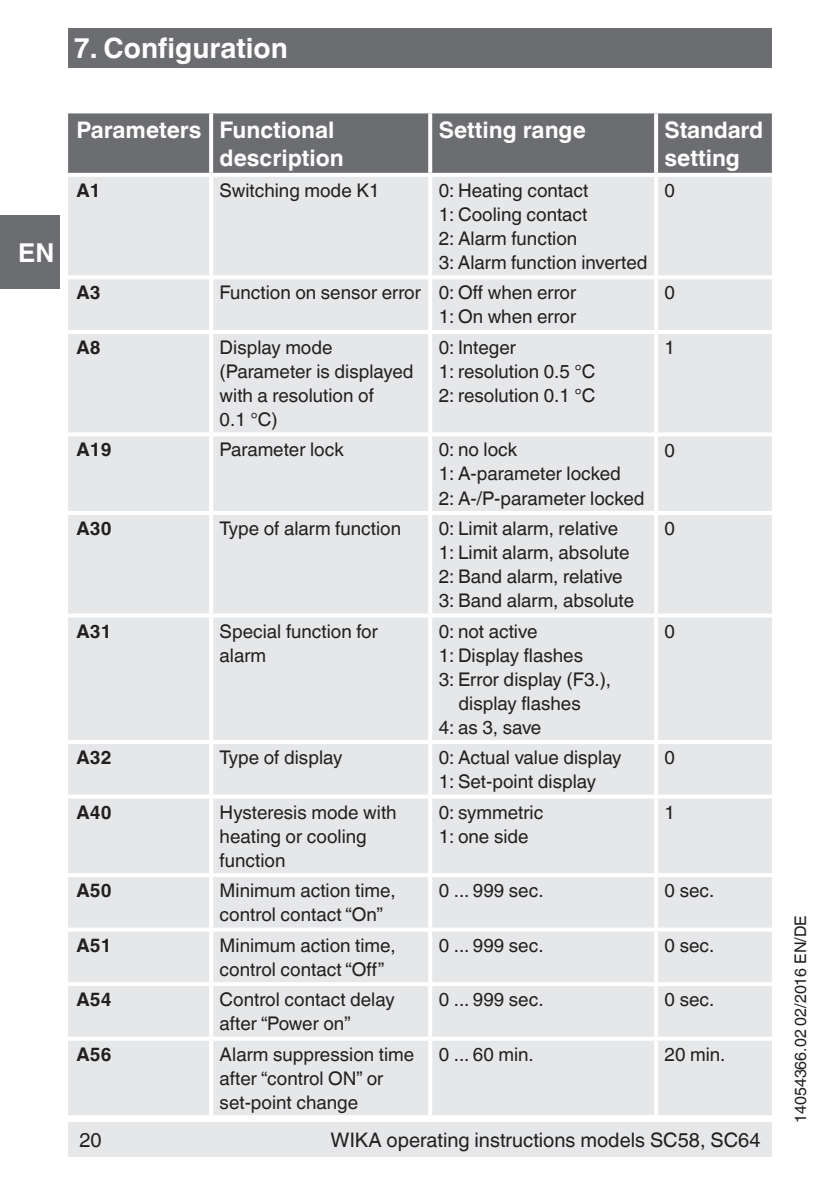
<style>
.page{position:relative;width:840px;height:1191px;background:#fff}
.page>*{position:absolute;margin:0;border:0;box-sizing:border-box;transform-origin:0 0}
.t1{font:700 28px "Helvetica World";color:#fff}
.t2{font:700 26px "Helvetica World";color:#fff}
.t3{font:700 22.8px/28px "Helvetica World";color:#fff}
.t4{font:20px "Helvetica World";color:#231f20}
.t5{font:18.8px/24px "Helvetica World";color:#231f20}
.t6{font:700 18.8px "Helvetica World";color:#231f20}
.t7{font:16px "Helvetica World";color:#231f20}
</style>
<div class="page">
<div style="left:68px;top:1123px;width:703px;height:34px;background:#e6e7e9"></div>
<div style="left:68px;top:28px;width:703px;height:40px;background:#6c6d70"></div>
<div style="left:0;top:215px;width:60px;height:74px;background:#6c6d70"></div>
<div style="left:68px;top:113px;width:703px;height:60px;background:#6c6d70"></div>
<div style="left:68px;top:177px;width:703px;height:938px;background:#e6e7e9"></div>
<svg style="left:209px;top:113px;width:4px;height:60px"></svg>
<svg style="left:428px;top:113px;width:4px;height:60px"></svg>
<svg style="left:653px;top:113px;width:4px;height:60px"></svg>
<hr style="left:209px;top:177px;width:4px;height:98px;background:#fff">
<hr style="left:428px;top:177px;width:4px;height:98px;background:#fff">
<svg style="left:653px;top:177px;width:4px;height:98px"></svg>
<hr style="left:68px;top:275px;width:143px;height:4px;background:#fff">
<hr style="left:211px;top:275px;width:219px;height:4px;background:#fff">
<hr style="left:209px;top:279px;width:4px;height:51px;background:#fff">
<hr style="left:430px;top:275px;width:225px;height:4px;background:#fff">
<hr style="left:428px;top:279px;width:4px;height:51px;background:#fff">
<hr style="left:655px;top:275px;width:116px;height:4px;background:#fff">
<svg style="left:653px;top:279px;width:4px;height:51px"></svg>
<hr style="left:68px;top:330px;width:143px;height:4px;background:#fff">
<hr style="left:211px;top:330px;width:219px;height:4px;background:#fff">
<hr style="left:209px;top:334px;width:4px;height:98px;background:#fff">
<hr style="left:430px;top:330px;width:225px;height:4px;background:#fff">
<hr style="left:428px;top:334px;width:4px;height:98px;background:#fff">
<hr style="left:655px;top:330px;width:116px;height:4px;background:#fff">
<svg style="left:653px;top:334px;width:4px;height:98px"></svg>
<hr style="left:68px;top:432px;width:143px;height:4px;background:#fff">
<hr style="left:211px;top:432px;width:219px;height:4px;background:#fff">
<hr style="left:209px;top:436px;width:4px;height:75px;background:#fff">
<hr style="left:430px;top:432px;width:225px;height:4px;background:#fff">
<hr style="left:428px;top:436px;width:4px;height:75px;background:#fff">
<hr style="left:655px;top:432px;width:116px;height:4px;background:#fff">
<svg style="left:653px;top:436px;width:4px;height:75px"></svg>
<hr style="left:68px;top:511px;width:143px;height:4px;background:#fff">
<hr style="left:211px;top:511px;width:219px;height:4px;background:#fff">
<hr style="left:209px;top:515px;width:4px;height:98px;background:#fff">
<hr style="left:430px;top:511px;width:225px;height:4px;background:#fff">
<hr style="left:428px;top:515px;width:4px;height:98px;background:#fff">
<hr style="left:655px;top:511px;width:116px;height:4px;background:#fff">
<svg style="left:653px;top:515px;width:4px;height:98px"></svg>
<svg style="left:68px;top:613px;width:143px;height:4px"></svg>
<svg style="left:211px;top:613px;width:219px;height:4px"></svg>
<hr style="left:209px;top:617px;width:4px;height:123px;background:#fff">
<svg style="left:430px;top:613px;width:225px;height:4px"></svg>
<hr style="left:428px;top:617px;width:4px;height:123px;background:#fff">
<svg style="left:655px;top:613px;width:116px;height:4px"></svg>
<svg style="left:653px;top:617px;width:4px;height:123px"></svg>
<hr style="left:68px;top:740px;width:143px;height:4px;background:#fff">
<hr style="left:211px;top:740px;width:219px;height:4px;background:#fff">
<hr style="left:209px;top:744px;width:4px;height:50px;background:#fff">
<hr style="left:430px;top:740px;width:225px;height:4px;background:#fff">
<hr style="left:428px;top:744px;width:4px;height:50px;background:#fff">
<hr style="left:655px;top:740px;width:116px;height:4px;background:#fff">
<svg style="left:653px;top:744px;width:4px;height:50px"></svg>
<svg style="left:68px;top:794px;width:143px;height:4px"></svg>
<svg style="left:211px;top:794px;width:219px;height:4px"></svg>
<hr style="left:209px;top:798px;width:4px;height:75px;background:#fff">
<svg style="left:430px;top:794px;width:225px;height:4px"></svg>
<hr style="left:428px;top:798px;width:4px;height:75px;background:#fff">
<svg style="left:655px;top:794px;width:116px;height:4px"></svg>
<svg style="left:653px;top:798px;width:4px;height:75px"></svg>
<hr style="left:68px;top:873px;width:143px;height:4px;background:#fff">
<hr style="left:211px;top:873px;width:219px;height:4px;background:#fff">
<hr style="left:209px;top:877px;width:4px;height:50px;background:#fff">
<hr style="left:430px;top:873px;width:225px;height:4px;background:#fff">
<hr style="left:428px;top:877px;width:4px;height:50px;background:#fff">
<hr style="left:655px;top:873px;width:116px;height:4px;background:#fff">
<svg style="left:653px;top:877px;width:4px;height:50px"></svg>
<svg style="left:68px;top:927px;width:143px;height:4px"></svg>
<svg style="left:211px;top:927px;width:219px;height:4px"></svg>
<hr style="left:209px;top:931px;width:4px;height:51px;background:#fff">
<svg style="left:430px;top:927px;width:225px;height:4px"></svg>
<hr style="left:428px;top:931px;width:4px;height:51px;background:#fff">
<svg style="left:655px;top:927px;width:116px;height:4px"></svg>
<svg style="left:653px;top:931px;width:4px;height:51px"></svg>
<hr style="left:68px;top:982px;width:143px;height:4px;background:#fff">
<hr style="left:211px;top:982px;width:219px;height:4px;background:#fff">
<hr style="left:209px;top:986px;width:4px;height:50px;background:#fff">
<hr style="left:430px;top:982px;width:225px;height:4px;background:#fff">
<hr style="left:428px;top:986px;width:4px;height:50px;background:#fff">
<hr style="left:655px;top:982px;width:116px;height:4px;background:#fff">
<svg style="left:653px;top:986px;width:4px;height:50px"></svg>
<svg style="left:68px;top:1036px;width:143px;height:4px"></svg>
<svg style="left:211px;top:1036px;width:219px;height:4px"></svg>
<hr style="left:209px;top:1040px;width:4px;height:75px;background:#fff">
<svg style="left:430px;top:1036px;width:225px;height:4px"></svg>
<hr style="left:428px;top:1040px;width:4px;height:75px;background:#fff">
<svg style="left:655px;top:1036px;width:116px;height:4px"></svg>
<svg style="left:653px;top:1040px;width:4px;height:75px"></svg>
<h1 class="t1" style="left:74px;top:32px;width:215px">7. Configuration</h1>
<h2 class="t2" style="left:18px;top:237px;width:38px">EN</h2>
<p class="t3" style="left:219px;top:116px;width:125px;text-indent:-143px">Parameters Functional description</p>
<p class="t3" style="left:438px;top:116px;width:148px">Setting range</p>
<p class="t3" style="left:664px;top:116px;width:100px">Standard setting</p>
<p class="t6" style="left:77px;top:179px;width:26px">A1</p>
<p class="t5" style="left:219px;top:178px;width:161px">Switching mode K1</p>
<p class="t5" style="left:438px;top:178px;width:210px">0: Heating contact<br>1: Cooling contact<br>2: Alarm function<br>3: Alarm function inverted</p>
<p class="t5" style="left:664px;top:178px;width:12px">0</p>
<p class="t6" style="left:77px;top:282px;width:26px">A3</p>
<p class="t5" style="left:219px;top:281px;width:358px;text-align:right">Function on sensor error 0: Off when error<br>1: On when error</p>
<p class="t5" style="left:664px;top:281px;width:12px">0</p>
<p class="t6" style="left:77px;top:336px;width:26px">A8</p>
<p class="t5" style="left:219px;top:335px;width:195px">Display mode (Parameter is displayed with a resolution of<br>0.1 °C)</p>
<p class="t5" style="left:438px;top:335px;width:158px">0: Integer<br>1: resolution 0.5 °C<br>2: resolution 0.1 °C</p>
<p class="t5" style="left:664px;top:335px;width:12px">1</p>
<p class="t6" style="left:77px;top:439px;width:36px">A19</p>
<p class="t5" style="left:219px;top:438px;width:126px">Parameter lock</p>
<p class="t5" style="left:438px;top:438px;width:207px">0: no lock<br>1: A-parameter locked<br>2: A-/P-parameter locked</p>
<p class="t5" style="left:664px;top:438px;width:12px">0</p>
<p class="t6" style="left:77px;top:517px;width:36px">A30</p>
<p class="t5" style="left:219px;top:516px;width:183px">Type of alarm function</p>
<p class="t5" style="left:438px;top:516px;width:197px">0: Limit alarm, relative<br>1: Limit alarm, absolute<br>2: Band alarm, relative<br>3: Band alarm, absolute</p>
<p class="t5" style="left:664px;top:516px;width:12px">0</p>
<p class="t6" style="left:77px;top:620px;width:36px">A31</p>
<p class="t5" style="left:219px;top:619px;width:160px">Special function for alarm</p>
<p class="t5" style="left:438px;top:619px;width:100px">0: not active</p>
<p class="t5" style="left:664px;top:619px;width:12px">0</p>
<p class="t5" style="left:438px;top:643px;width:146px">1: Display flashes</p>
<p class="t5" style="left:438px;top:667px;width:174px">3: Error display (F3.),</p>
<p class="t5" style="left:458px;top:691px;width:124px">display flashes</p>
<p class="t5" style="left:438px;top:715px;width:104px">4: as 3, save</p>
<p class="t6" style="left:77px;top:746px;width:36px">A32</p>
<p class="t5" style="left:219px;top:745px;width:124px">Type of display</p>
<p class="t5" style="left:438px;top:745px;width:184px">0: Actual value display<br>1: Set-point display</p>
<p class="t5" style="left:664px;top:745px;width:12px">0</p>
<p class="t6" style="left:77px;top:801px;width:36px">A40</p>
<p class="t5" style="left:219px;top:800px;width:178px">Hysteresis mode with heating or cooling function</p>
<p class="t5" style="left:438px;top:800px;width:106px">0: symmetric<br>1: one side</p>
<p class="t5" style="left:664px;top:800px;width:12px">1</p>
<p class="t6" style="left:77px;top:879px;width:36px">A50</p>
<p class="t5" style="left:219px;top:878px;width:177px">Minimum action time, control contact “On”</p>
<p class="t5" style="left:438px;top:878px;width:106px">0 ... 999 sec.</p>
<p class="t5" style="left:664px;top:878px;width:51px">0 sec.</p>
<p class="t6" style="left:77px;top:934px;width:36px">A51</p>
<p class="t5" style="left:219px;top:933px;width:177px">Minimum action time, control contact “Off”</p>
<p class="t5" style="left:438px;top:933px;width:106px">0 ... 999 sec.</p>
<p class="t5" style="left:664px;top:933px;width:51px">0 sec.</p>
<p class="t6" style="left:77px;top:988px;width:36px">A54</p>
<p class="t5" style="left:219px;top:987px;width:176px">Control contact delay after “Power on”</p>
<p class="t5" style="left:438px;top:987px;width:106px">0 ... 999 sec.</p>
<p class="t5" style="left:664px;top:987px;width:51px">0 sec.</p>
<p class="t6" style="left:77px;top:1043px;width:36px">A56</p>
<p class="t5" style="left:219px;top:1042px;width:196px">Alarm suppression time after “control ON” or set-point change</p>
<p class="t5" style="left:438px;top:1042px;width:97px">0 ... 60 min.</p>
<p class="t5" style="left:664px;top:1042px;width:62px">20 min.</p>
<p class="t4" style="left:79px;top:1128px;width:24px">20</p>
<p class="t4" style="left:330px;top:1128px;width:431px">WIKA operating instructions models SC58, SC64</p>
<p class="t7" style="left:790px;top:1123px;width:209px;rotate:-90deg">14054366.02 02/2016 EN/DE</p>
</div>
